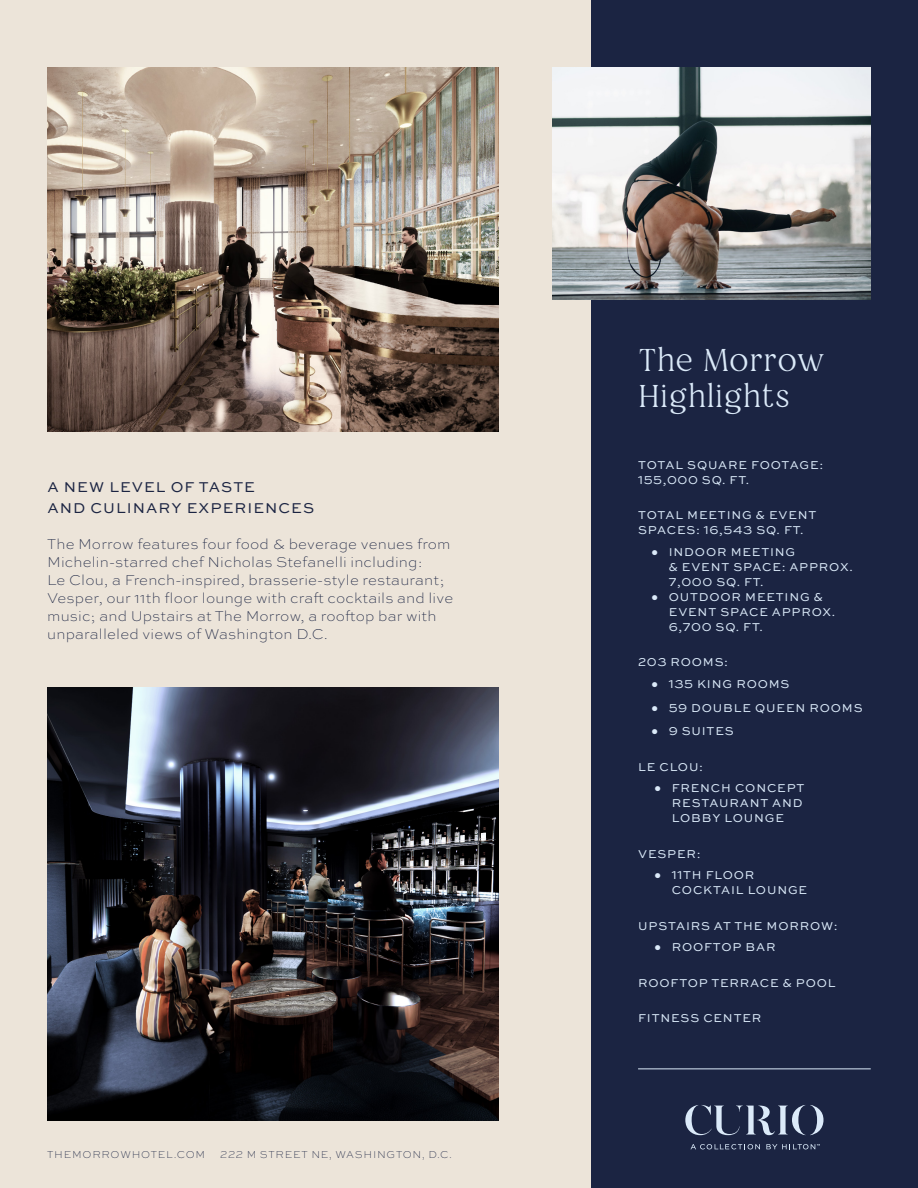
<style>
.page{position:relative;width:918px;height:1188px;background:#ece4d9}
.page>*{position:absolute;margin:0;border:0;box-sizing:border-box;transform-origin:0 0}
.t1{font:200 31.5px/36px "Restora";color:#dbeaf9}
.t2{font:100 15px/18px "Sweet Sans Pro";letter-spacing:.01em;color:#1b2442}
.t3{font:15px/21px "Sweet Sans Pro";letter-spacing:.07em;color:#1b2442}
.t4{font:12px/15px "Sweet Sans Pro";letter-spacing:.07em;color:#dbeaf9}
.t5{font:100 10.5px "Sweet Sans Pro";letter-spacing:.07em;color:#1b2442}
</style>
<div class="page">
<div style="left:592px;top:0;width:326px;height:1188px;background:#1b2442"></div>
<svg style="left:685px;top:1105px;width:139px;height:30px"></svg>
<svg style="left:690px;top:1144px;width:70px;height:5px"></svg>
<svg style="left:766px;top:1144px;width:54px;height:5px"></svg>
<hr style="left:638px;top:1068px;width:233px;height:1px;background:#dbeaf9">
<img style="left:47px;top:68px;width:452px;height:364px">
<img style="left:47px;top:688px;width:452px;height:432px">
<img style="left:552px;top:68px;width:319px;height:232px">
<p class="t3" style="left:47px;top:476px;width:268px">A NEW LEVEL OF TASTE<br>AND CULINARY EXPERIENCES</p>
<p class="t2" style="left:47px;top:535px;width:407px">The Morrow features four food &amp; beverage venues from Michelin-starred chef Nicholas Stefanelli including:<br>Le Clou, a French-inspired, brasserie-style restaurant; Vesper, our 11th floor lounge with craft cocktails and live music; and Upstairs at The Morrow, a rooftop bar with unparalleled views of Washington D.C.</p>
<p class="t5" style="left:47px;top:1147px;width:159px">THEMORROWHOTEL.COM</p>
<p class="t5" style="left:220px;top:1147px;width:233px">222 M STREET NE, WASHINGTON, D.C.</p>
<p class="t1" style="left:638px;top:342px;width:188px">The Morrow<br>Highlights</p>
<p class="t4" style="left:638px;top:457px;width:187px">TOTAL SQUARE FOOTAGE:<br>155,000 SQ. FT.</p>
<p class="t4" style="left:638px;top:507px;width:180px">TOTAL MEETING &amp; EVENT<br>SPACES: 16,543 SQ. FT.</p>
<p class="t4" style="left:669px;top:544px;width:186px;text-indent:-17px">⚫ INDOOR MEETING<br>&amp; EVENT SPACE: APPROX.<br>7,000 SQ. FT.</p>
<p class="t4" style="left:669px;top:589px;width:168px;text-indent:-17px">⚫ OUTDOOR MEETING &amp;<br>EVENT SPACE APPROX.<br>6,700 SQ. FT.</p>
<p class="t4" style="left:638px;top:654px;width:92px">203 ROOMS:</p>
<p class="t4" style="left:652px;top:676px;width:139px">⚫ 135 KING ROOMS</p>
<p class="t4" style="left:652px;top:700px;width:213px">⚫ 59 DOUBLE QUEEN ROOMS</p>
<p class="t4" style="left:652px;top:724px;width:84px">⚫ 9 SUITES</p>
<p class="t4" style="left:638px;top:759px;width:66px">LE CLOU:</p>
<p class="t4" style="left:672px;top:781px;width:134px;text-indent:-17px">⚫ FRENCH CONCEPT<br>RESTAURANT AND<br>LOBBY LOUNGE</p>
<p class="t4" style="left:638px;top:846px;width:64px">VESPER:</p>
<p class="t4" style="left:672px;top:868px;width:137px;text-indent:-17px">⚫ 11TH FLOOR<br>COCKTAIL LOUNGE</p>
<p class="t4" style="left:638px;top:918px;width:201px">UPSTAIRS AT THE MORROW:</p>
<p class="t4" style="left:655px;top:940px;width:123px">⚫ ROOFTOP BAR</p>
<p class="t4" style="left:638px;top:975px;width:199px">ROOFTOP TERRACE &amp; POOL</p>
<p class="t4" style="left:638px;top:1010px;width:125px">FITNESS CENTER</p>
</div>
